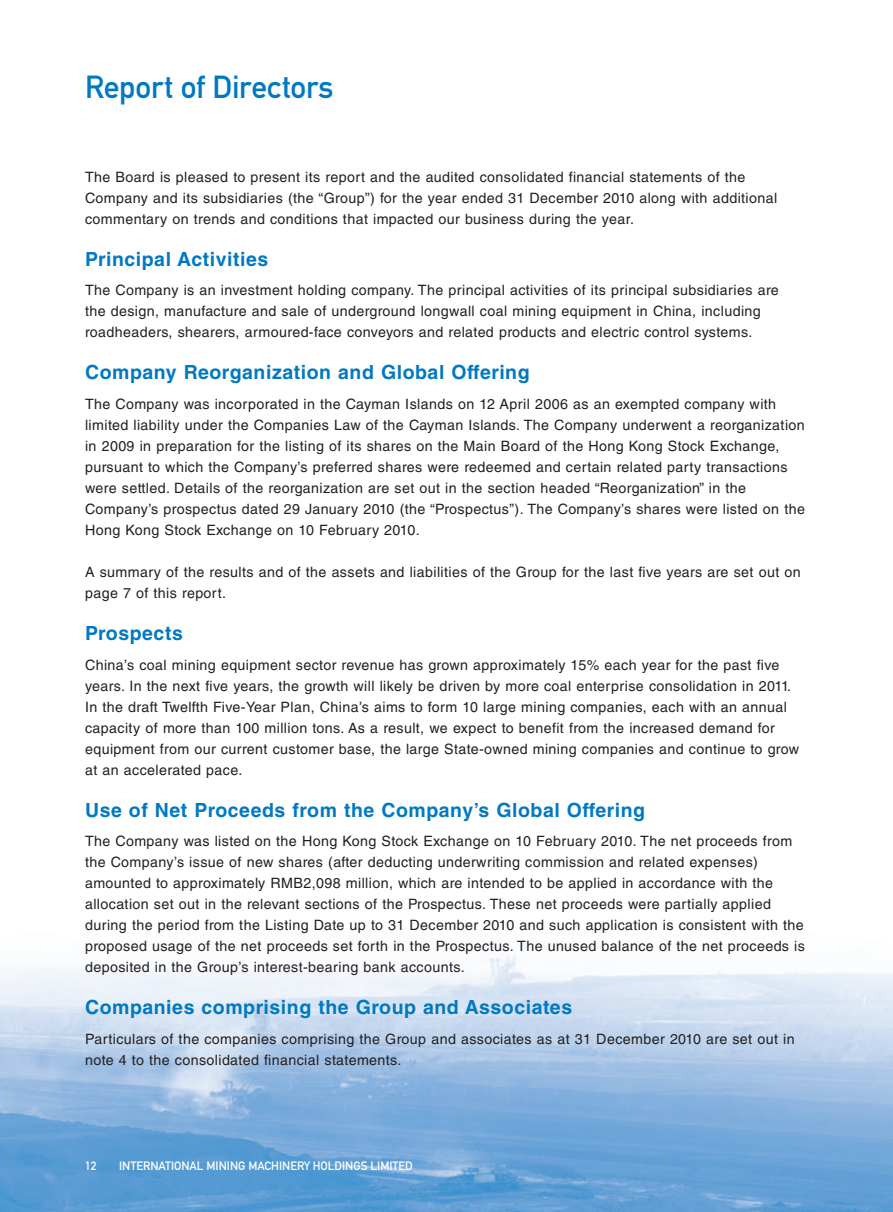
<style>
.page{position:relative;width:893px;height:1212px;background:#fff}
.page>*{position:absolute;margin:0;border:0;box-sizing:border-box;transform-origin:0 0}
.t1{font:31.5px "DIN Mittelschrift Std";letter-spacing:-.005em;color:#0079c2}
.t2{font:700 19.5px "Helvetica LT Std";letter-spacing:.03em;color:#0079c2}
.t3{font:14.25px/21px "Helvetica LT Std";letter-spacing:.03em;color:#231f20}
.t4{font:12px "DIN Mittelschrift Std";color:#fff}
</style>
<div class="page">
<img style="left:0;top:955px;width:893px;height:257px">
<h1 class="t1" style="left:85px;top:69px;width:250px">Report of Directors</h1>
<p class="t3" style="left:85px;top:166px;width:694px">The Board is pleased to present its report and the audited consolidated financial statements of the<br>Company and its subsidiaries (the “Group”) for the year ended 31 December 2010 along with additional commentary on trends and conditions that impacted our business during the year.</p>
<h2 class="t2" style="left:85px;top:247px;width:185px">Principal Activities</h2>
<p class="t3" style="left:85px;top:280px;width:695px">The Company is an investment holding company. The principal activities of its principal subsidiaries are the design, manufacture and sale of underground longwall coal mining equipment in China, including roadheaders, shearers, armoured-face conveyors and related products and electric control systems.</p>
<h2 class="t2" style="left:85px;top:361px;width:446px">Company Reorganization and Global Offering</h2>
<p class="t3" style="left:85px;top:393px;width:721px">The Company was incorporated in the Cayman Islands on 12 April 2006 as an exempted company with limited liability under the Companies Law of the Cayman Islands. The Company underwent a reorganization in 2009 in preparation for the listing of its shares on the Main Board of the Hong Kong Stock Exchange, pursuant to which the Company’s preferred shares were redeemed and certain related party transactions were settled. Details of the reorganization are set out in the section headed “Reorganization” in the Company’s prospectus dated 29 January 2010 (the “Prospectus”). The Company’s shares were listed on the Hong Kong Stock Exchange on 10 February 2010.</p>
<p class="t3" style="left:85px;top:561px;width:717px">A summary of the results and of the assets and liabilities of the Group for the last five years are set out on page 7 of this report.</p>
<h2 class="t2" style="left:85px;top:621px;width:99px">Prospects</h2>
<p class="t3" style="left:85px;top:654px;width:716px">China’s coal mining equipment sector revenue has grown approximately 15% each year for the past five years. In the next five years, the growth will likely be driven by more coal enterprise consolidation in 2011.<br>In the draft Twelfth Five-Year Plan, China’s aims to form 10 large mining companies, each with an annual capacity of more than 100 million tons. As a result, we expect to benefit from the increased demand for equipment from our current customer base, the large State-owned mining companies and continue to grow at an accelerated pace.</p>
<h2 class="t2" style="left:85px;top:798px;width:562px">Use of Net Proceeds from the Company’s Global Offering</h2>
<p class="t3" style="left:85px;top:830px;width:721px">The Company was listed on the Hong Kong Stock Exchange on 10 February 2010. The net proceeds from the Company’s issue of new shares (after deducting underwriting commission and related expenses) amounted to approximately RMB2,098 million, which are intended to be applied in accordance with the allocation set out in the relevant sections of the Prospectus. These net proceeds were partially applied during the period from the Listing Date up to 31 December 2010 and such application is consistent with the proposed usage of the net proceeds set forth in the Prospectus. The unused balance of the net proceeds is deposited in the Group’s interest-bearing bank accounts.</p>
<h2 class="t2" style="left:85px;top:995px;width:489px">Companies comprising the Group and Associates</h2>
<p class="t3" style="left:85px;top:1028px;width:711px">Particulars of the companies comprising the Group and associates as at 31 December 2010 are set out in note 4 to the consolidated financial statements.</p>
<p class="t4" style="left:85px;top:1158px;width:13px">12</p>
<p class="t4" style="left:119px;top:1158px;width:295px">INTERNATIONAL MINING MACHINERY HOLDINGS LIMITED</p>
</div>
